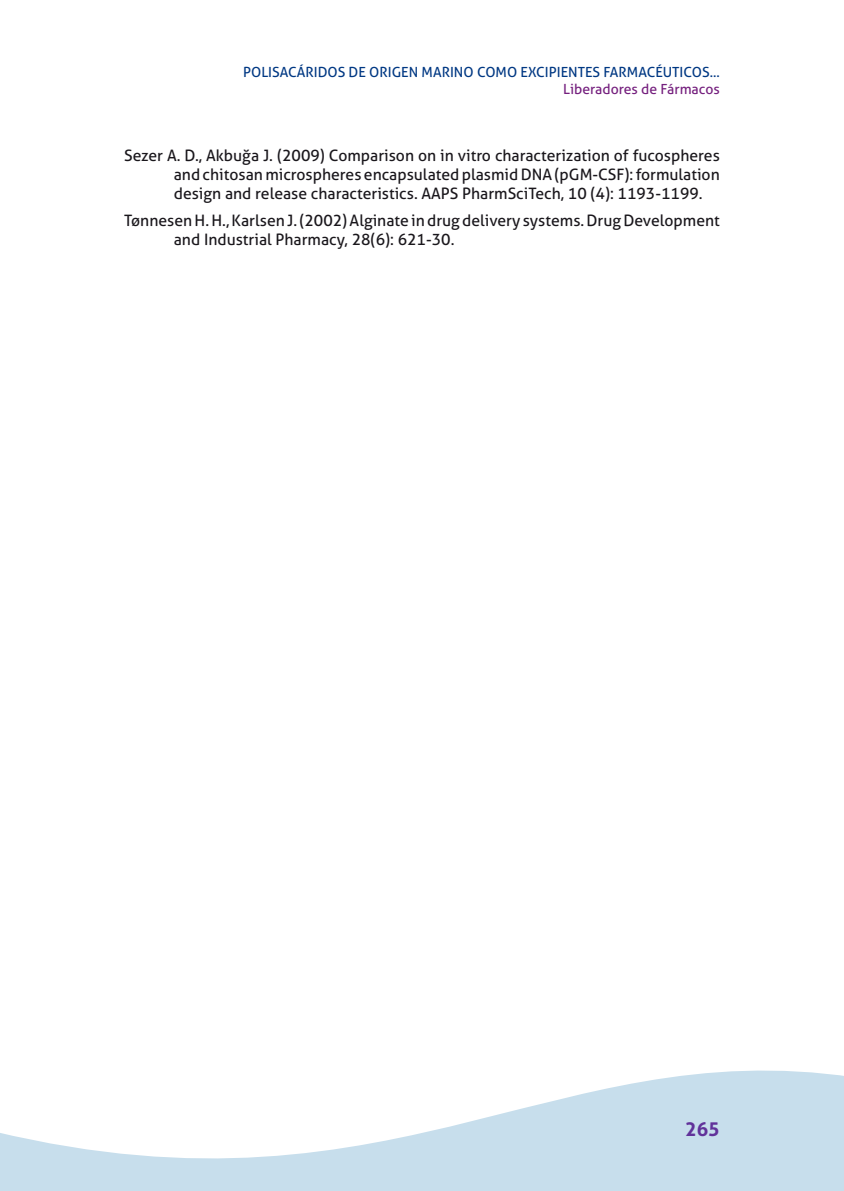
<style>
.page{position:relative;width:844px;height:1191px;background:#fff}
.page>*{position:absolute;margin:0;border:0;box-sizing:border-box;transform-origin:0 0}
.t1{font:700 19.25px "Aller";color:#61329a}
.TEXTO_BIBLIOGRAFIA{font:15.75px/19.2px "Aller";color:#1a171c;text-align:justify}
.t2{font:14px "Aller";color:#003883}
.t3{font:14px "Aller";color:#75207e}
</style>
<div class="page">
<svg style="left:0;top:1070px;width:843px;height:121px;fill:#c7deec"></svg>
<p class="t2" style="left:243px;top:64px;width:478px">POLISACÁRIDOS DE ORIGEN MARINO COMO EXCIPIENTES FARMACÉUTICOS...</p>
<p class="t3" style="left:563px;top:81px;width:158px">Liberadores de Fármacos</p>
<p class="TEXTO_BIBLIOGRAFIA" style="left:174px;top:145px;width:547px;text-indent:-50px">Sezer A. D., Akbuğa J. (2009) Comparison on in vitro characterization of fucospheres and chitosan microspheres encapsulated plasmid DNA (pGM-CSF): formulation design and release characteristics. AAPS PharmSciTech, 10 (4): 1193-1199.</p>
<p class="TEXTO_BIBLIOGRAFIA" style="left:174px;top:210px;width:547px;text-indent:-50px">Tønnesen H. H., Karlsen J. (2002) Alginate in drug delivery systems. Drug Development and Industrial Pharmacy, 28(6): 621-30.</p>
<p class="t1" style="left:685px;top:1117px;width:36px">265</p>
</div>
